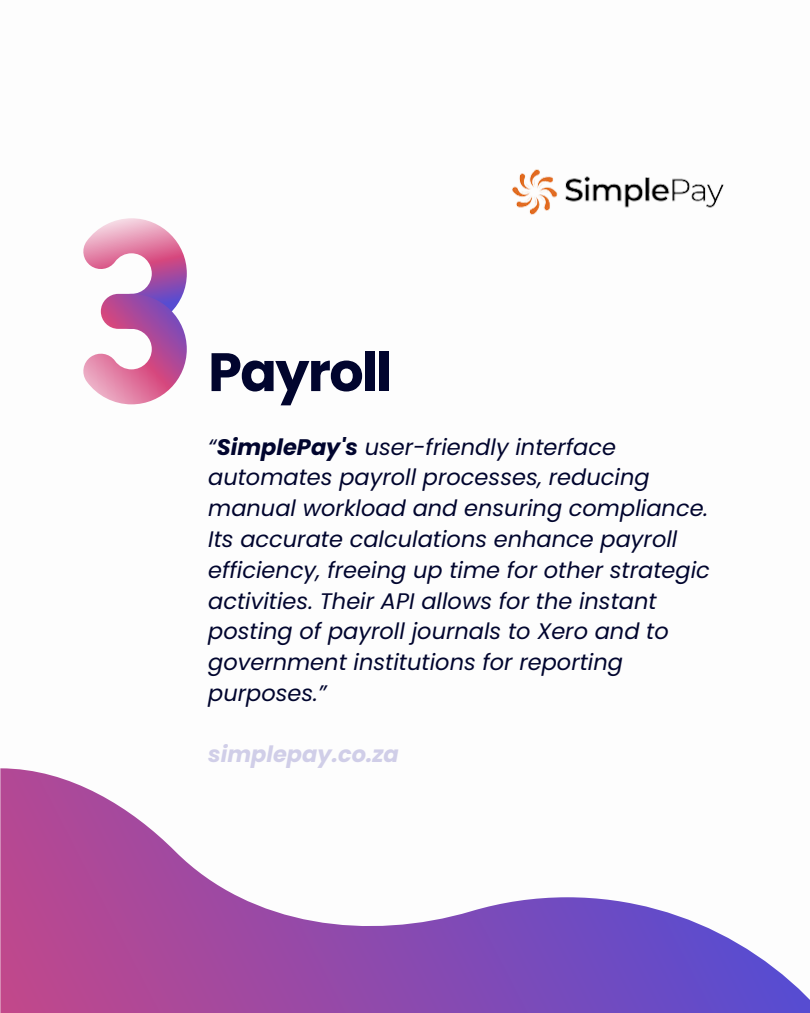
<style>
.page{position:relative;width:810px;height:1013px;background:#fff}
.page>*{position:absolute;margin:0;border:0;box-sizing:border-box;transform-origin:0 0}
.t1{font:700 53.9px "Poppins";letter-spacing:-.03em;color:#01052e}
.t2{font:italic 22.5px/30.8px "Poppins";color:#01052e}
.t3{font:italic 700 22.5px "Poppins";color:#d0cee8}
.s1{font-weight:700}
</style>
<div class="page">
<svg style="left:0;top:768px;width:809px;height:244px"></svg>
<svg style="left:83px;top:218px;width:104px;height:186px"></svg>
<img style="left:512px;top:169px;width:212px;height:46px">
<p class="t1" style="left:208px;top:334px;width:185px">Payroll</p>
<p class="t2" style="left:208px;top:431px;width:503px">“<span class="s1">SimplePay's</span> user-friendly interface automates payroll processes, reducing manual workload and ensuring compliance.<br>Its accurate calculations enhance payroll efficiency, freeing up time for other strategic activities. Their API allows for the instant posting of payroll journals to Xero and to government institutions for reporting purposes.”</p>
<h1 class="t3" style="left:208px;top:738px;width:192px">simplepay.co.za</h1>
</div>
